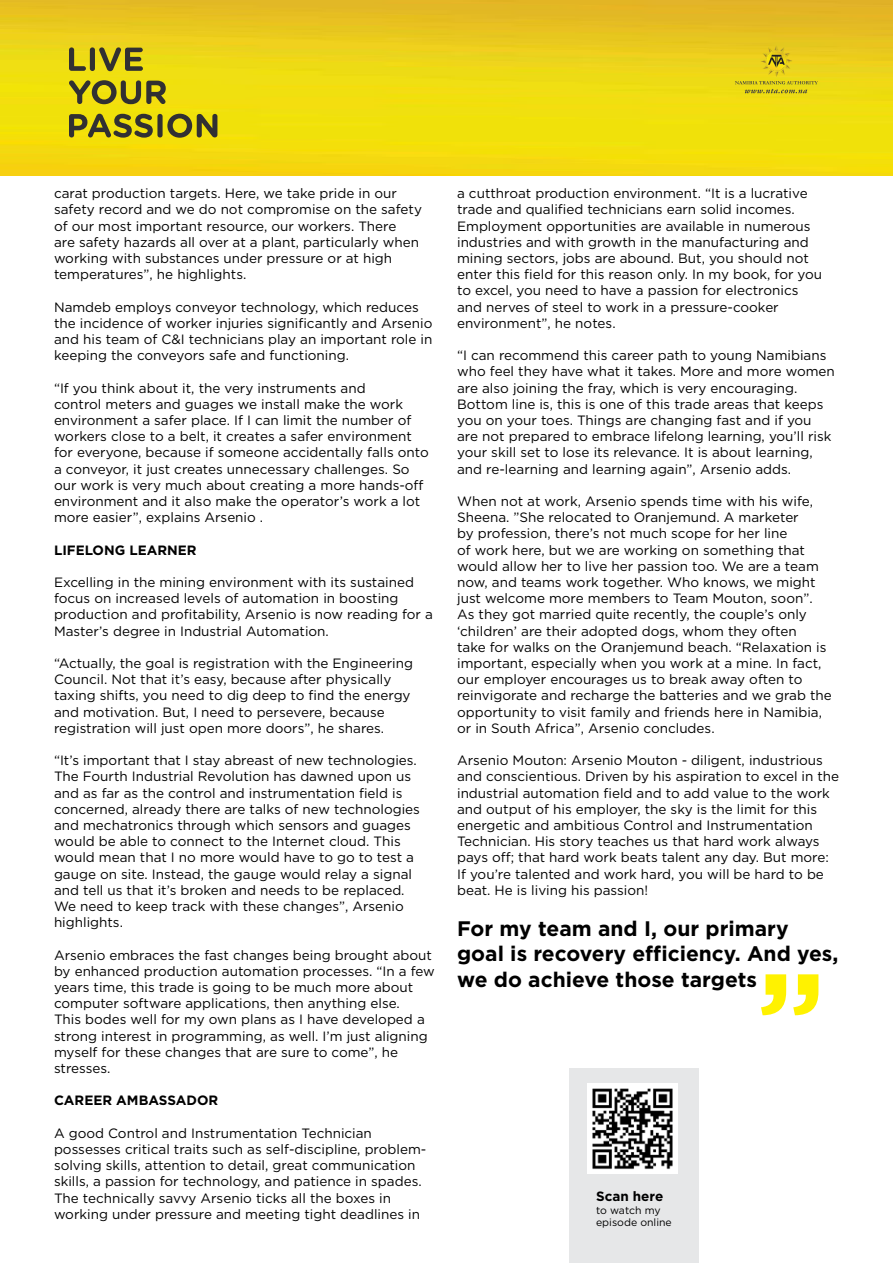
<style>
.page{position:relative;width:893px;height:1263px;background:#fff}
.page>*{position:absolute;margin:0;border:0;box-sizing:border-box;transform-origin:0 0}
.t1{font:700 127.05px "Gotham";color:#fff200}
.t2{font:700 21px/25.2px "Gotham";color:#000}
.t3{font:13.5px/16.2px "Gotham";color:#000}
.t4{font:700 13.5px "Gotham";color:#000}
.t5{font:10.5px/12.6px "Gotham";color:#000}
</style>
<div class="page">
<div style="left:570px;top:1069px;width:129px;height:194px;background:#e6e7e8"></div>
<img style="left:587px;top:1083px;width:90px;height:90px">
<img style="left:0;top:0;width:893px;height:175px">
<svg style="left:735px;top:45px;width:83px;height:48px;background:#dec81b"></svg>
<svg style="left:69px;top:47px;width:17px;height:24px"></svg>
<div style="left:90px;top:47px;width:5px;height:24px;background:#313032;border-radius:3px"></div>
<svg style="left:99px;top:47px;width:44px;height:24px"></svg>
<svg style="left:69px;top:80px;width:97px;height:24px;background:#998f1d"></svg>
<svg style="left:69px;top:114px;width:84px;height:24px;background:#90881d"></svg>
<div style="left:157px;top:114px;width:6px;height:23px;background:#313032;border-radius:3px"></div>
<svg style="left:167px;top:114px;width:50px;height:24px"></svg>
<p class="t3" style="left:54px;top:185px;width:369px">carat production targets. Here, we take pride in our safety record and we do not compromise on the safety of our most important resource, our workers. There<br>are safety hazards all over at a plant, particularly when working with substances under pressure or at high temperatures”, he highlights.</p>
<p class="t3" style="left:54px;top:298px;width:380px">Namdeb employs conveyor technology, which reduces the incidence of worker injuries significantly and Arsenio and his team of C&amp;I technicians play an important role in keeping the conveyors safe and functioning.</p>
<p class="t3" style="left:54px;top:379px;width:376px">“If you think about it, the very instruments and<br>control meters and guages we install make the work environment a safer place. If I can limit the number of workers close to a belt, it creates a safer environment for everyone, because if someone accidentally falls onto a conveyor, it just creates unnecessary challenges. So our work is very much about creating a more hands-off environment and it also make the operator’s work a lot more easier”, explains Arsenio .</p>
<p class="t4" style="left:54px;top:542px;width:144px">LIFELONG LEARNER</p>
<p class="t3" style="left:54px;top:574px;width:380px">Excelling in the mining environment with its sustained focus on increased levels of automation in boosting production and profitability, Arsenio is now reading for a Master’s degree in Industrial Automation.</p>
<p class="t3" style="left:54px;top:655px;width:360px">“Actually, the goal is registration with the Engineering Council. Not that it’s easy, because after physically taxing shifts, you need to dig deep to find the energy and motivation. But, I need to persevere, because registration will just open more doors”, he shares.</p>
<p class="t3" style="left:54px;top:752px;width:367px">“It’s important that I stay abreast of new technologies.<br>The Fourth Industrial Revolution has dawned upon us and as far as the control and instrumentation field is concerned, already there are talks of new technologies and mechatronics through which sensors and guages would be able to connect to the Internet cloud. This would mean that I no more would have to go to test a gauge on site. Instead, the gauge would relay a signal and tell us that it’s broken and needs to be replaced.<br>We need to keep track with these changes”, Arsenio highlights.</p>
<p class="t3" style="left:54px;top:946px;width:382px">Arsenio embraces the fast changes being brought about by enhanced production automation processes. “In a few years time, this trade is going to be much more about computer software applications, then anything else.<br>This bodes well for my own plans as I have developed a strong interest in programming, as well. I’m just aligning myself for these changes that are sure to come”, he stresses.</p>
<p class="t4" style="left:54px;top:1093px;width:166px">CAREER AMBASSADOR</p>
<p class="t3" style="left:54px;top:1125px;width:374px">A good Control and Instrumentation Technician possesses critical traits such as self-discipline, problem&shy;solving skills, attention to detail, great communication skills, a passion for technology, and patience in spades.<br>The technically savvy Arsenio ticks all the boxes in working under pressure and meeting tight deadlines in</p>
<p class="t3" style="left:457px;top:185px;width:367px">a cutthroat production environment. “It is a lucrative trade and qualified technicians earn solid incomes.<br>Employment opportunities are available in numerous industries and with growth in the manufacturing and mining sectors, jobs are abound. But, you should not enter this field for this reason only. In my book, for you to excel, you need to have a passion for electronics and nerves of steel to work in a pressure-cooker environment”, he notes.</p>
<p class="t3" style="left:457px;top:347px;width:379px">“I can recommend this career path to young Namibians who feel they have what it takes. More and more women are also joining the fray, which is very encouraging.<br>Bottom line is, this is one of this trade areas that keeps you on your toes. Things are changing fast and if you are not prepared to embrace lifelong learning, you’ll risk your skill set to lose its relevance. It is about learning, and re-learning and learning again”, Arsenio adds.</p>
<p class="t3" style="left:457px;top:493px;width:376px">When not at work, Arsenio spends time with his wife, Sheena. ”She relocated to Oranjemund. A marketer<br>by profession, there’s not much scope for her line<br>of work here, but we are working on something that would allow her to live her passion too. We are a team now, and teams work together. Who knows, we might just welcome more members to Team Mouton, soon”.<br>As they got married quite recently, the couple’s only ‘children’ are their adopted dogs, whom they often<br>take for walks on the Oranjemund beach. “Relaxation is important, especially when you work at a mine. In fact, our employer encourages us to break away often to reinvigorate and recharge the batteries and we grab the opportunity to visit family and friends here in Namibia, or in South Africa”, Arsenio concludes.</p>
<p class="t3" style="left:457px;top:752px;width:384px">Arsenio Mouton: Arsenio Mouton - diligent, industrious and conscientious. Driven by his aspiration to excel in the industrial automation field and to add value to the work and output of his employer, the sky is the limit for this energetic and ambitious Control and Instrumentation Technician. His story teaches us that hard work always pays off; that hard work beats talent any day. But more:<br>If you’re talented and work hard, you will be hard to be beat. He is living his passion!</p>
<h2 class="t2" style="left:457px;top:916px;width:383px">For my team and I, our primary goal is recovery efficiency. And yes, we do achieve those targets</h2>
<h1 class="t1" style="left:757px;top:945px;width:70px">”</h1>
<p class="t4" style="left:596px;top:1189px;width:69px">Scan here</p>
<p class="t5" style="left:596px;top:1204px;width:77px">to watch my episode online</p>
</div>
